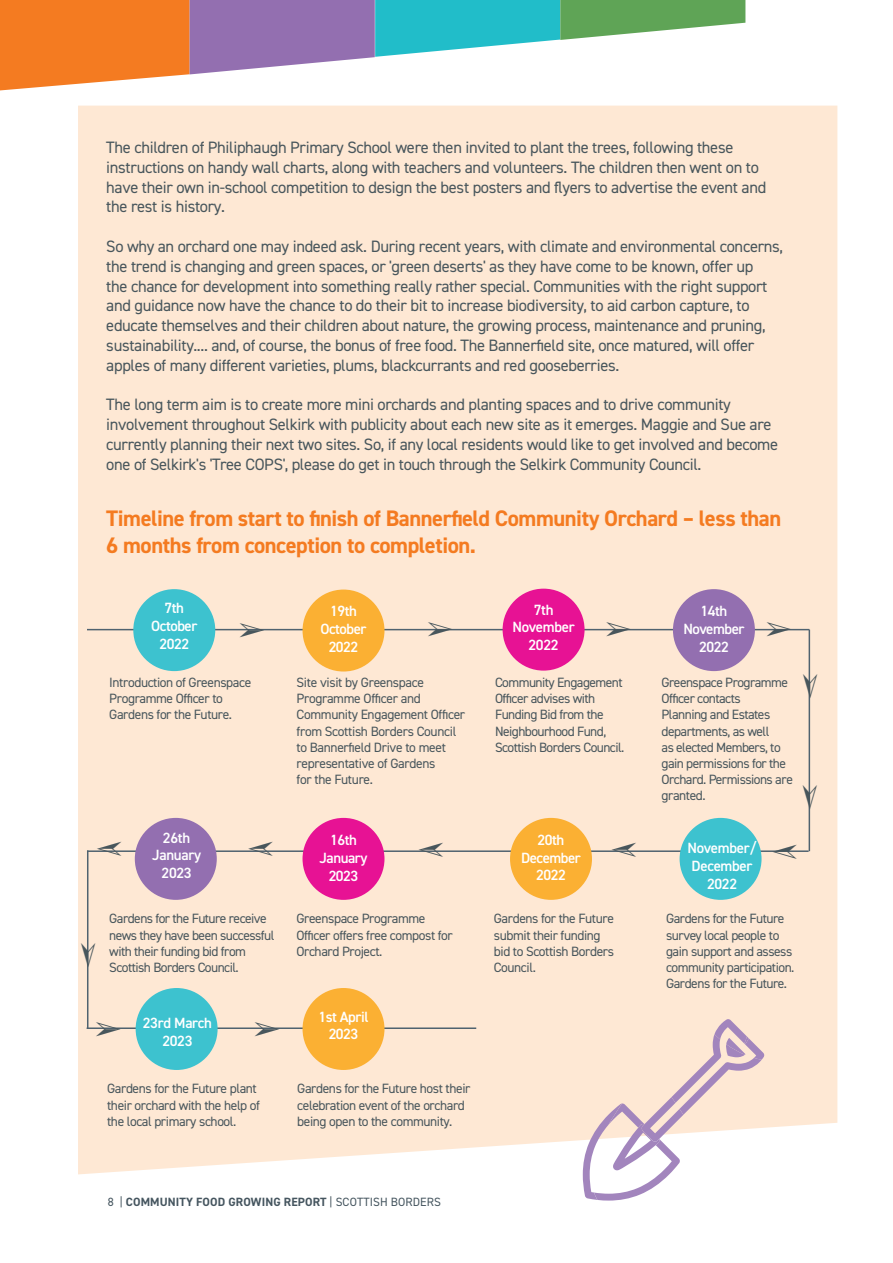
<style>
.page{position:relative;width:893px;height:1263px;background:#fff}
.page>*{position:absolute;margin:0;border:0;box-sizing:border-box;transform-origin:0 0}
.Body_Copy{font:700 22.5px/27px "DIN2014";letter-spacing:-.02em;color:#f47b21}
.Body_Copy-2{font:16.5px/19.8px "DIN2014";letter-spacing:-.02em;color:#48565c}
.Body_Copy-3{font:600 14.85px/17.9px "DIN2014";letter-spacing:-.03em;color:#fff;text-align:center}
.Body_Copy-4{font:13.5px/16.2px "DIN2014";letter-spacing:-.03em;color:#48565c}
.Tabbed_Body_Copy{font:700 12px "DIN2014";letter-spacing:.01em;color:#45555f}
.s1{font-weight:400}
</style>
<div class="page">
<div style="left:78px;top:106px;width:759px;height:1068px;background:#fee8d4"></div>
<hr style="left:87px;top:1027px;width:389px;height:2px;background:#4f626f">
<hr style="left:87px;top:850px;width:722px;height:2px;background:#4f626f">
<hr style="left:87px;top:629px;width:722px;height:1px;background:#4f626f">
<svg style="left:0;top:0;width:745px;height:90px"></svg>
<div style="left:133px;top:589px;width:82px;height:82px;background:#3dc2cf;border-radius:50%"></div>
<div style="left:303px;top:589px;width:81px;height:82px;background:#fbb033;border-radius:50%"></div>
<div style="left:503px;top:589px;width:82px;height:82px;background:#e71294;border-radius:50%"></div>
<div style="left:135px;top:818px;width:82px;height:82px;background:#936fb0;border-radius:50%"></div>
<div style="left:303px;top:818px;width:81px;height:82px;background:#e71294;border-radius:50%"></div>
<div style="left:673px;top:589px;width:82px;height:82px;background:#936fb0;border-radius:50%"></div>
<div style="left:79px;top:596px;width:8px;height:69px;background:#fee8d4"></div>
<div style="left:510px;top:818px;width:82px;height:82px;background:#fbb033;border-radius:50%"></div>
<div style="left:680px;top:818px;width:81px;height:82px;background:#3dc2cf;border-radius:50%"></div>
<div style="left:136px;top:988px;width:82px;height:82px;background:#3dc2cf;border-radius:50%"></div>
<div style="left:303px;top:988px;width:81px;height:82px;background:#fbb033;border-radius:50%"></div>
<hr style="left:809px;top:630px;width:1px;height:221px;background:#4f626f">
<hr style="left:87px;top:850px;width:1px;height:179px;background:#4f626f">
<svg style="left:583px;top:1019px;width:181px;height:181px"></svg>
<svg style="left:240px;top:623px;width:24px;height:14px"></svg>
<svg style="left:428px;top:622px;width:24px;height:14px"></svg>
<svg style="left:606px;top:621px;width:25px;height:15px"></svg>
<svg style="left:767px;top:621px;width:24px;height:15px"></svg>
<svg style="left:803px;top:674px;width:15px;height:24px"></svg>
<svg style="left:803px;top:785px;width:14px;height:24px"></svg>
<svg style="left:97px;top:842px;width:24px;height:14px"></svg>
<svg style="left:248px;top:842px;width:25px;height:14px"></svg>
<svg style="left:419px;top:843px;width:24px;height:14px"></svg>
<svg style="left:612px;top:843px;width:24px;height:14px"></svg>
<svg style="left:773px;top:844px;width:24px;height:15px"></svg>
<svg style="left:81px;top:943px;width:15px;height:24px"></svg>
<svg style="left:96px;top:1022px;width:24px;height:15px"></svg>
<svg style="left:255px;top:1022px;width:24px;height:15px"></svg>
<p class="Body_Copy-2" style="left:106px;top:137px;width:661px">The children of Philiphaugh Primary School were then invited to plant the trees, following these instructions on handy wall charts, along with teachers and volunteers. The children then went on to have their own in-school competition to design the best posters and flyers to advertise the event and the rest is history.</p>
<p class="Body_Copy-2" style="left:106px;top:236px;width:678px">So why an orchard one may indeed ask. During recent years, with climate and environmental concerns, the trend is changing and green spaces, or 'green deserts' as they have come to be known, offer up<br>the chance for development into something really rather special. Communities with the right support and guidance now have the chance to do their bit to increase biodiversity, to aid carbon capture, to educate themselves and their children about nature, the growing process, maintenance and pruning, sustainability.... and, of course, the bonus of free food. The Bannerfield site, once matured, will offer apples of many different varieties, plums, blackcurrants and red gooseberries.</p>
<p class="Body_Copy-2" style="left:106px;top:394px;width:673px">The long term aim is to create more mini orchards and planting spaces and to drive community involvement throughout Selkirk with publicity about each new site as it emerges. Maggie and Sue are currently planning their next two sites. So, if any local residents would like to get involved and become one of Selkirk's 'Tree COPS', please do get in touch through the Selkirk Community Council.</p>
<p class="Body_Copy" style="left:106px;top:504px;width:676px">Timeline from start to finish of Bannerfield Community Orchard – less than<br>6 months from conception to completion.</p>
<p class="Body_Copy-3" style="left:165px;top:599px;width:21px">7th</p>
<p class="Body_Copy-3" style="left:151px;top:617px;width:48px">October</p>
<p class="Body_Copy-3" style="left:159px;top:634px;width:31px">2022</p>
<p class="Body_Copy-3" style="left:330px;top:602px;width:28px">19th</p>
<p class="Body_Copy-3" style="left:320px;top:620px;width:48px">October</p>
<p class="Body_Copy-3" style="left:329px;top:638px;width:31px">2022</p>
<p class="Body_Copy-4" style="left:109px;top:674px;width:143px">Introduction of Greenspace<br>Programme Officer to<br>Gardens for the Future.</p>
<p class="Body_Copy-4" style="left:297px;top:674px;width:170px">Site visit by Greenspace<br>Programme Officer and<br>Community Engagement Officer from Scottish Borders Council to Bannerfield Drive to meet representative of Gardens</p>
<p class="Body_Copy-4" style="left:297px;top:771px;width:78px">for the Future.</p>
<p class="Body_Copy-3" style="left:163px;top:828px;width:29px">26th</p>
<p class="Body_Copy-3" style="left:152px;top:846px;width:50px">January</p>
<p class="Body_Copy-3" style="left:162px;top:864px;width:32px">2023</p>
<p class="Body_Copy-4" style="left:109px;top:910px;width:167px">Gardens for the Future receive news they have been successful with their funding bid from</p>
<p class="Body_Copy-4" style="left:109px;top:959px;width:131px">Scottish Borders Council.</p>
<p class="Body_Copy-3" style="left:143px;top:1013px;width:71px">23rd March</p>
<p class="Body_Copy-3" style="left:162px;top:1031px;width:32px">2023</p>
<p class="Body_Copy-4" style="left:107px;top:1080px;width:154px">Gardens for the Future plant their orchard with the help of the local primary school.</p>
<p class="Body_Copy-3" style="left:330px;top:831px;width:28px">16th</p>
<p class="Body_Copy-3" style="left:319px;top:849px;width:50px">January</p>
<p class="Body_Copy-3" style="left:329px;top:867px;width:31px">2023</p>
<p class="Body_Copy-4" style="left:296px;top:910px;width:158px">Greenspace Programme<br>Officer offers free compost for<br>Orchard Project.</p>
<p class="Body_Copy-3" style="left:318px;top:1007px;width:52px">1st April</p>
<p class="Body_Copy-3" style="left:329px;top:1025px;width:31px">2023</p>
<p class="Body_Copy-4" style="left:297px;top:1080px;width:175px">Gardens for the Future host their celebration event of the orchard</p>
<p class="Body_Copy-4" style="left:297px;top:1113px;width:157px">being open to the community.</p>
<p class="Body_Copy-3" style="left:534px;top:600px;width:21px">7th</p>
<p class="Body_Copy-3" style="left:512px;top:618px;width:64px">November</p>
<p class="Body_Copy-3" style="left:528px;top:636px;width:32px">2022</p>
<p class="Body_Copy-4" style="left:495px;top:674px;width:131px">Community Engagement<br>Officer advises with<br>Funding Bid from the<br>Neighbourhood Fund,<br>Scottish Borders Council.</p>
<p class="Body_Copy-3" style="left:538px;top:830px;width:28px">20th</p>
<p class="Body_Copy-3" style="left:521px;top:848px;width:61px">December</p>
<p class="Body_Copy-3" style="left:536px;top:866px;width:31px">2022</p>
<p class="Body_Copy-4" style="left:494px;top:910px;width:122px">Gardens for the Future submit their funding bid to Scottish Borders<br>Council.</p>
<p class="Tabbed_Body_Copy" style="left:108px;top:1194px;width:335px"><span class="s1">8 |</span> COMMUNITY FOOD GROWING REPORT <span class="s1">| SCOTTISH BORDERS</span></p>
<p class="Body_Copy-3" style="left:700px;top:602px;width:28px">14th</p>
<p class="Body_Copy-3" style="left:683px;top:619px;width:63px">November</p>
<p class="Body_Copy-3" style="left:699px;top:637px;width:31px">2022</p>
<p class="Body_Copy-4" style="left:662px;top:674px;width:133px">Greenspace Programme<br>Officer contacts<br>Planning and Estates departments, as well<br>as elected Members, to gain permissions for the<br>Orchard. Permissions are granted.</p>
<p class="Body_Copy-3" style="left:687px;top:838px;width:71px">November/</p>
<p class="Body_Copy-3" style="left:692px;top:856px;width:62px">December<br>2022</p>
<p class="Body_Copy-4" style="left:666px;top:910px;width:130px">Gardens for the Future survey local people to gain support and assess community participation.<br>Gardens for the Future.</p>
</div>
